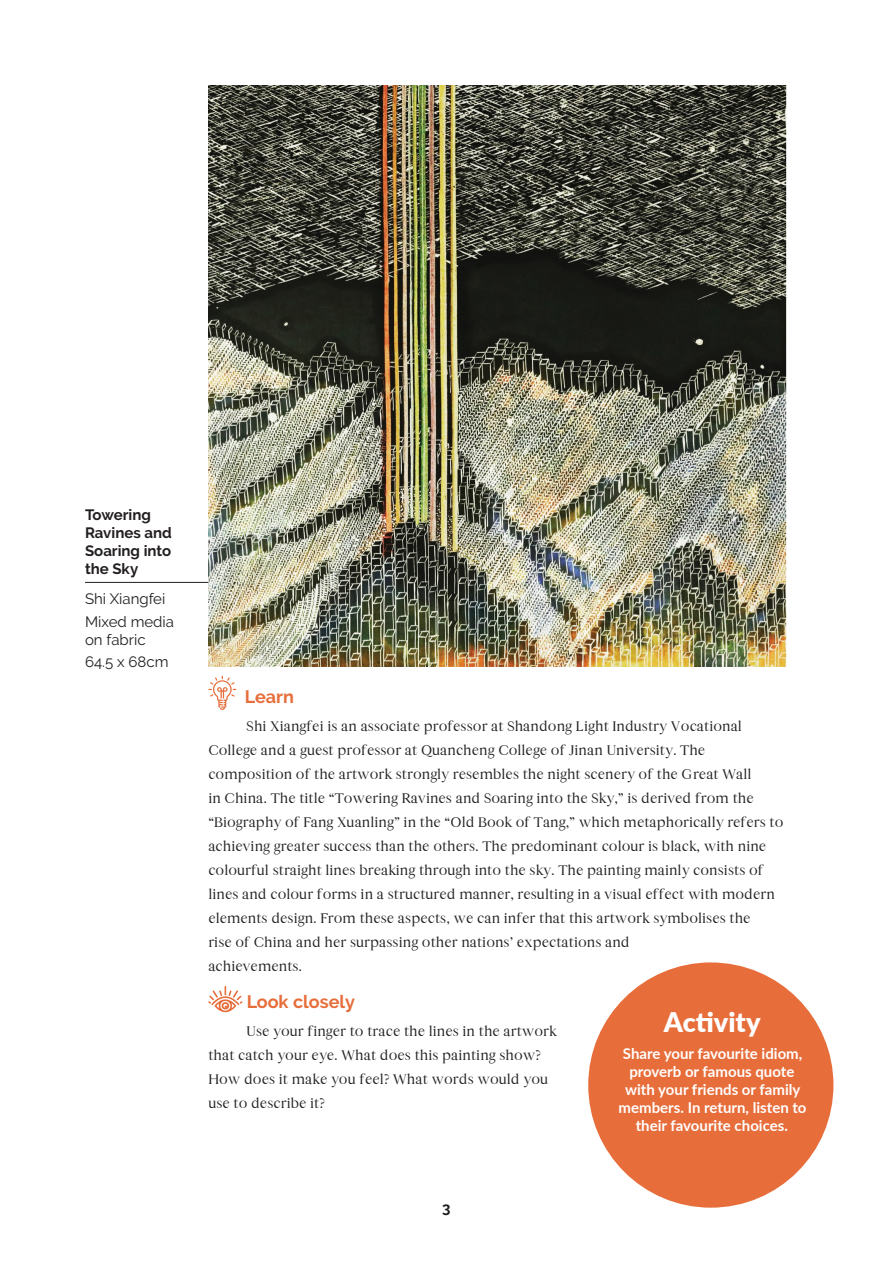
<style>
.page{position:relative;width:893px;height:1263px;background:#fff}
.page>*{position:absolute;margin:0;border:0;box-sizing:border-box;transform-origin:0 0}
.sml_note_til_eng{font:900 27px "Lato";color:#fff}
.sub_eng{font:700 18px "Raleway";color:#e76d3a}
.text_Eng{font:15px/24px "Maiah Regular Demo";color:#231f20}
.sml_note_eng{font:700 15px/18px "Lato";color:#fff;text-align:center}
.cap_eng{font:15px/18px "Raleway";color:#231f20}
.cap_til_eng{font:700 15px/18px "Raleway";color:#231f20}
</style>
<div class="page">
<img style="left:208px;top:85px;width:579px;height:582px">
<div style="left:588px;top:962px;width:245px;height:246px;background:#e76d3a;border-radius:50%"></div>
<hr style="left:85px;top:582px;width:123px;height:1px;background:#231f20">
<svg style="left:208px;top:676px;width:28px;height:34px"></svg>
<svg style="left:208px;top:986px;width:34px;height:26px"></svg>
<p class="cap_til_eng" style="left:85px;top:505px;width:88px">Towering<br>Ravines and<br>Soaring into the Sky</p>
<p class="cap_eng" style="left:85px;top:590px;width:82px">Shi Xiangfei</p>
<p class="cap_eng" style="left:85px;top:612px;width:90px">Mixed media on fabric</p>
<p class="cap_eng" style="left:85px;top:652px;width:85px">64.5 x 68cm</p>
<p class="sub_eng" style="left:245px;top:686px;width:51px">Learn</p>
<p class="text_Eng" style="left:208px;top:714px;width:577px;text-indent:38px">Shi Xiangfei is an associate professor at Shandong Light Industry Vocational College and a guest professor at Quancheng College of Jinan University. The composition of the artwork strongly resembles the night scenery of the Great Wall<br>in China. The title “Towering Ravines and Soaring into the Sky,” is derived from the “Biography of Fang Xuanling” in the “Old Book of Tang,” which metaphorically refers to achieving greater success than the others. The predominant colour is black, with nine colourful straight lines breaking through into the sky. The painting mainly consists of lines and colour forms in a structured manner, resulting in a visual effect with modern elements design. From these aspects, we can infer that this artwork symbolises the<br>rise of China and her surpassing other nations’ expectations and<br>achievements.</p>
<p class="sub_eng" style="left:247px;top:991px;width:110px">Look closely</p>
<p class="text_Eng" style="left:208px;top:1019px;width:350px;text-indent:38px">Use your finger to trace the lines in the artwork that catch your eye. What does this painting show?<br>How does it make you feel? What words would you use to describe it?</p>
<p class="sml_note_til_eng" style="left:664px;top:1002px;width:98px">Activity</p>
<p class="sml_note_eng" style="left:619px;top:1044px;width:189px">Share your favourite idiom, proverb or famous quote with your friends or family members. In return, listen to their favourite choices.</p>
<p class="cap_til_eng" style="left:442px;top:1199px;width:10px">3</p>
</div>
